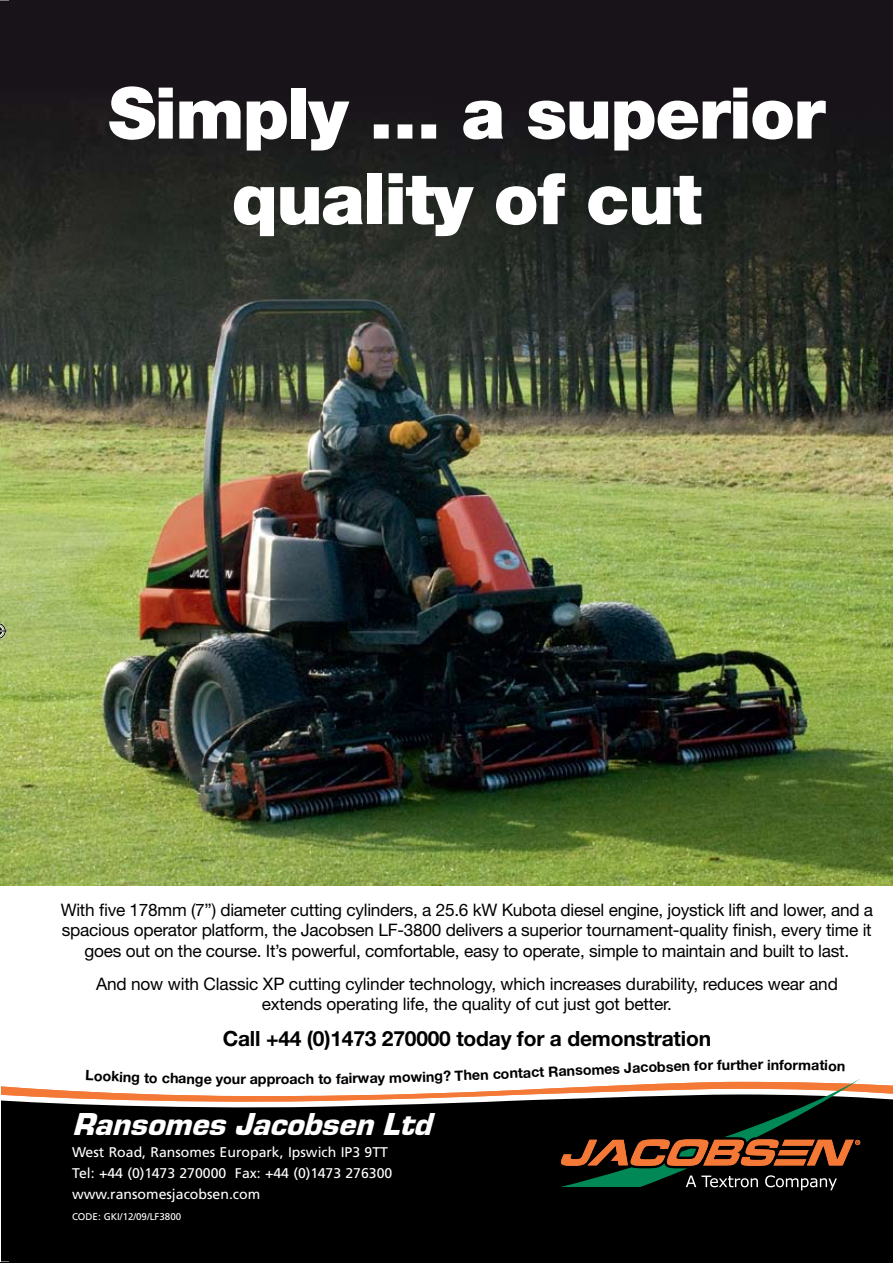
<style>
.page{position:relative;width:893px;height:1263px;background:#fff}
.page>*{position:absolute;margin:0;border:0;box-sizing:border-box;transform-origin:0 0}
.t1{font:900 71.4px/85.7px "Helvetica Neue LT Std";letter-spacing:-.02em;color:#fff;text-align:center}
.t2{font:italic 900 33px "Eurostile";color:#fff}
.t3{font:700 21px "Helvetica Neue LT Std";letter-spacing:-.01em;color:#000}
.t4{font:17.25px/20.7px "Helvetica Neue LT Std";letter-spacing:-.015em;color:#000;text-align:center}
.t5{font:700 14.25px "Helvetica Neue LT Std";color:#000}
.t6{font:14.1px/21px "Frutiger LT Std";color:#fff}
.t7{font:9.75px "Frutiger LT Std";color:#fff}
</style>
<div class="page">
<img style="left:1px;top:0;width:892px;height:885px">
<div style="left:1px;top:1190px;width:892px;height:73px;background:#000"></div>
<svg style="left:1px;top:1078px;width:892px;height:112px;background:#41372f"></svg>
<svg style="left:0;top:1261px;width:9px;height:2px"></svg>
<svg style="left:0;top:622px;width:7px;height:17px"></svg>
<h1 class="t1" style="left:108px;top:70px;width:718px">Simply … a superior quality of cut</h1>
<p class="t4" style="left:61px;top:899px;width:814px">With five 178mm (7”) diameter cutting cylinders, a 25.6 kW Kubota diesel engine, joystick lift and lower, and a spacious operator platform, the Jacobsen LF-3800 delivers a superior tournament-quality finish, every time it goes out on the course. It’s powerful, comfortable, easy to operate, simple to maintain and built to last.</p>
<p class="t4" style="left:96px;top:973px;width:743px">And now with Classic XP cutting cylinder technology, which increases durability, reduces wear and extends operating life, the quality of cut just got better.</p>
<p class="t3" style="left:223px;top:1025px;width:490px">Call +44 (0)1473 270000 today for a demonstration</p>
<p class="t5" style="left:86px;top:1067px;width:74px;rotate:2deg">Looking to</p>
<p class="t5" style="left:162px;top:1069px;width:52px;rotate:1deg">change</p>
<p class="t5" style="left:216px;top:1070px;width:109px">your approach t</p>
<p class="t5" style="left:323px;top:1070px;width:63px;rotate:-1deg">o fairway</p>
<p class="t5" style="left:389px;top:1069px;width:114px;rotate:-2deg">mowing? Then c</p>
<p class="t5" style="left:500px;top:1065px;width:105px;rotate:-3deg">ontact Ransom</p>
<p class="t5" style="left:604px;top:1060px;width:96px;rotate:-2deg">es Jacobsen f</p>
<p class="t5" style="left:699px;top:1056px;width:52px;rotate:-1deg">or furth</p>
<p class="t5" style="left:749px;top:1055px;width:31px">er in</p>
<p class="t5" style="left:779px;top:1055px;width:41px;rotate:1deg">forma</p>
<p class="t5" style="left:820px;top:1056px;width:27px;rotate:2deg">tion</p>
<h2 class="t2" style="left:72px;top:1106px;width:361px">Ransomes Jacobsen Ltd</h2>
<p class="t6" style="left:72px;top:1142px;width:322px">West Road, Ransomes Europark, Ipswich IP3 9TT<br>Tel: +44 (0)1473 270000 Fax: +44 (0)1473 276300 www.ransomesjacobsen.com</p>
<p class="t7" style="left:72px;top:1211px;width:111px">CODE: GKI/12/09/LF3800</p>
</div>
